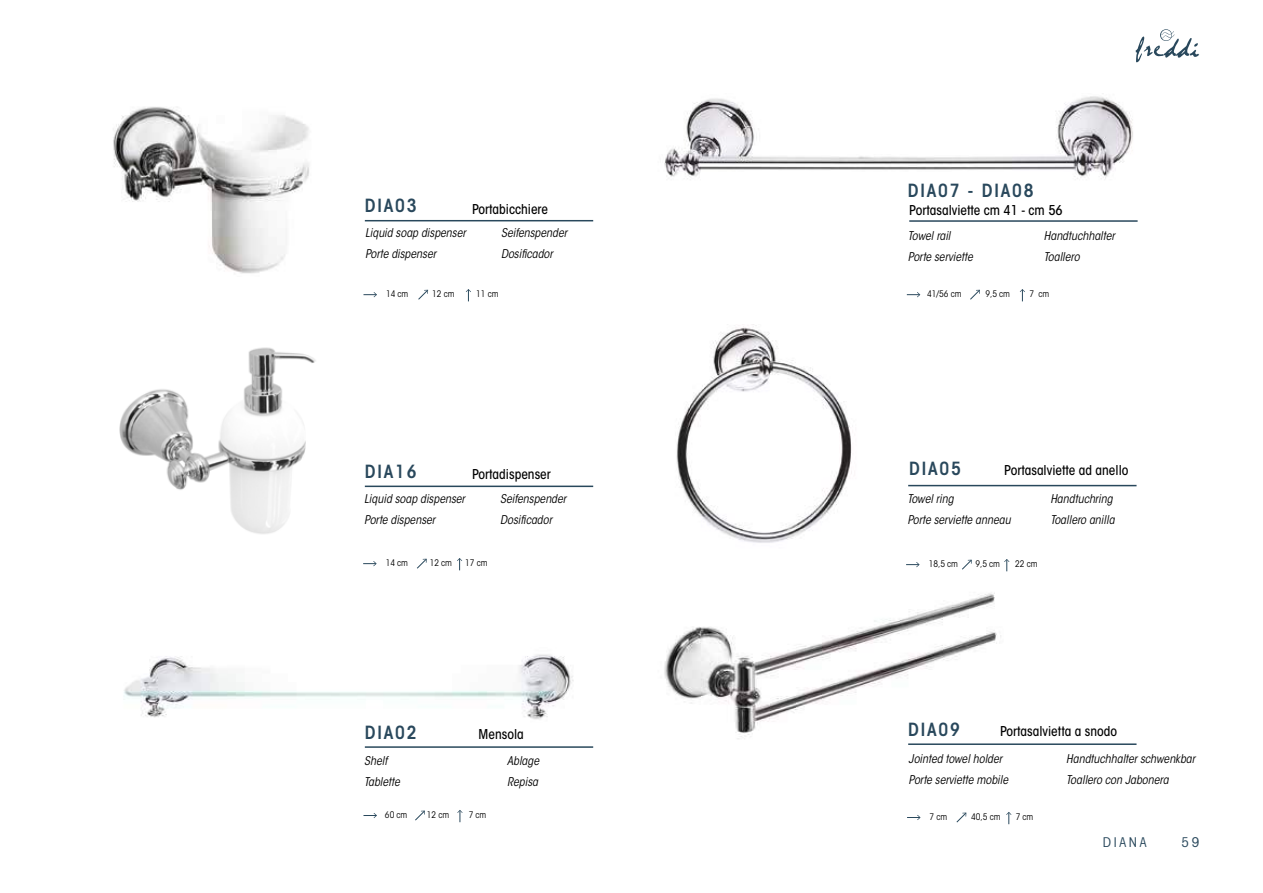
<style>
.page{position:relative;width:1263px;height:893px;background:#fff}
.page>*{position:absolute;margin:0;border:0;box-sizing:border-box;transform-origin:0 0}
.t1{font:600 condensed 18px "ITC Avant Garde Std";letter-spacing:.1em;color:#29485c}
.t2{font:500 condensed 13.5px "ITC Avant Garde Std";color:#000}
.t3{font:condensed 13.5px "Avant Garde";letter-spacing:.2em;color:#29485c}
.t4{font:italic condensed 12px/21px "ITC Avant Garde Std";color:#000}
.t5{font:condensed 9px "ITC Avant Garde Std";color:#000}
</style>
<div class="page">
<svg style="left:1135px;top:29px;width:64px;height:33px"></svg>
<img style="left:113px;top:107px;width:196px;height:167px">
<img style="left:119px;top:347px;width:197px;height:187px">
<img style="left:124px;top:654px;width:450px;height:66px">
<img style="left:664px;top:96px;width:469px;height:83px">
<img style="left:676px;top:325px;width:176px;height:218px">
<img style="left:664px;top:593px;width:337px;height:146px">
<hr style="left:365px;top:220px;width:228px;height:1px;background:#29485c">
<hr style="left:365px;top:486px;width:228px;height:1px;background:#29485c">
<hr style="left:365px;top:746px;width:228px;height:2px;background:#29485c">
<hr style="left:909px;top:220px;width:228px;height:2px;background:#29485c">
<hr style="left:908px;top:485px;width:228px;height:1px;background:#29485c">
<hr style="left:908px;top:743px;width:228px;height:2px;background:#29485c">
<svg style="left:466px;top:289px;width:5px;height:12px"></svg>
<svg style="left:363px;top:292px;width:14px;height:5px"></svg>
<svg style="left:418px;top:289px;width:11px;height:11px"></svg>
<svg style="left:457px;top:558px;width:5px;height:12px"></svg>
<svg style="left:363px;top:561px;width:14px;height:5px"></svg>
<svg style="left:417px;top:558px;width:10px;height:11px"></svg>
<svg style="left:457px;top:810px;width:6px;height:12px"></svg>
<svg style="left:363px;top:813px;width:14px;height:5px"></svg>
<svg style="left:415px;top:810px;width:10px;height:11px"></svg>
<svg style="left:1006px;top:812px;width:5px;height:12px"></svg>
<svg style="left:907px;top:815px;width:13px;height:5px"></svg>
<svg style="left:956px;top:812px;width:11px;height:11px"></svg>
<svg style="left:1020px;top:289px;width:5px;height:12px"></svg>
<svg style="left:907px;top:292px;width:13px;height:5px"></svg>
<svg style="left:970px;top:289px;width:10px;height:11px"></svg>
<svg style="left:1004px;top:559px;width:5px;height:12px"></svg>
<svg style="left:906px;top:562px;width:14px;height:5px"></svg>
<svg style="left:962px;top:559px;width:10px;height:11px"></svg>
<h1 class="t1" style="left:908px;top:179px;width:127px">DIA07 - DIA08</h1>
<h1 class="t1" style="left:365px;top:195px;width:53px">DIA03</h1>
<p class="t2" style="left:472px;top:201px;width:77px">Portabicchiere</p>
<p class="t2" style="left:909px;top:202px;width:155px">Portasalviette cm 41 - cm 56</p>
<p class="t4" style="left:365px;top:222px;width:102px">Liquid soap dispenser<br>Porte dispenser</p>
<p class="t4" style="left:501px;top:222px;width:68px">Seifenspender<br>Dosificador</p>
<p class="t4" style="left:908px;top:226px;width:66px">Towel rail<br>Porte serviette</p>
<p class="t4" style="left:1044px;top:226px;width:72px">Handtuchhalter<br>Toallero</p>
<p class="t5" style="left:386px;top:289px;width:24px">14 cm</p>
<p class="t5" style="left:432px;top:289px;width:24px">12 cm</p>
<p class="t5" style="left:476px;top:289px;width:24px">11 cm</p>
<p class="t5" style="left:927px;top:289px;width:36px">41/56 cm</p>
<p class="t5" style="left:985px;top:289px;width:26px">9,5 cm</p>
<p class="t5" style="left:1029px;top:289px;width:21px">7 cm</p>
<h1 class="t1" style="left:365px;top:460px;width:53px">DIA16</h1>
<p class="t2" style="left:472px;top:466px;width:80px">Portadispenser</p>
<h1 class="t1" style="left:909px;top:457px;width:53px">DIA05</h1>
<p class="t2" style="left:1004px;top:462px;width:126px">Portasalviette ad anello</p>
<p class="t4" style="left:364px;top:489px;width:102px">Liquid soap dispenser<br>Porte dispenser</p>
<p class="t4" style="left:500px;top:489px;width:68px">Seifenspender<br>Dosificador</p>
<p class="t4" style="left:907px;top:488px;width:105px">Towel ring<br>Porte serviette anneau</p>
<p class="t4" style="left:1050px;top:488px;width:66px">Handtuchring<br>Toallero anilla</p>
<p class="t5" style="left:386px;top:557px;width:24px">14 cm</p>
<p class="t5" style="left:430px;top:557px;width:24px">12 cm</p>
<p class="t5" style="left:465px;top:557px;width:24px">17 cm</p>
<p class="t5" style="left:929px;top:558px;width:31px">18,5 cm</p>
<p class="t5" style="left:975px;top:558px;width:26px">9,5 cm</p>
<p class="t5" style="left:1015px;top:558px;width:24px">22 cm</p>
<h1 class="t1" style="left:365px;top:721px;width:53px">DIA02</h1>
<h1 class="t1" style="left:908px;top:718px;width:53px">DIA09</h1>
<p class="t2" style="left:479px;top:725px;width:47px">Mensola</p>
<p class="t2" style="left:1000px;top:723px;width:119px">Portasalvietta a snodo</p>
<p class="t4" style="left:364px;top:750px;width:37px">Shelf<br>Tablette</p>
<p class="t4" style="left:507px;top:750px;width:33px">Ablage<br>Repisa</p>
<p class="t4" style="left:908px;top:748px;width:101px">Jointed towel holder<br>Porte serviette mobile</p>
<p class="t4" style="left:1066px;top:748px;width:130px">Handtuchhalter schwenkbar<br>Toallero con Jabonera</p>
<p class="t5" style="left:385px;top:809px;width:24px">60 cm</p>
<p class="t5" style="left:427px;top:809px;width:24px">12 cm</p>
<p class="t5" style="left:469px;top:809px;width:19px">7 cm</p>
<p class="t5" style="left:930px;top:811px;width:19px">7 cm</p>
<p class="t5" style="left:971px;top:811px;width:31px">40,5 cm</p>
<p class="t5" style="left:1016px;top:811px;width:19px">7 cm</p>
<p class="t3" style="left:1103px;top:834px;width:45px">DIANA</p>
<p class="t3" style="left:1181px;top:834px;width:19px">59</p>
</div>
